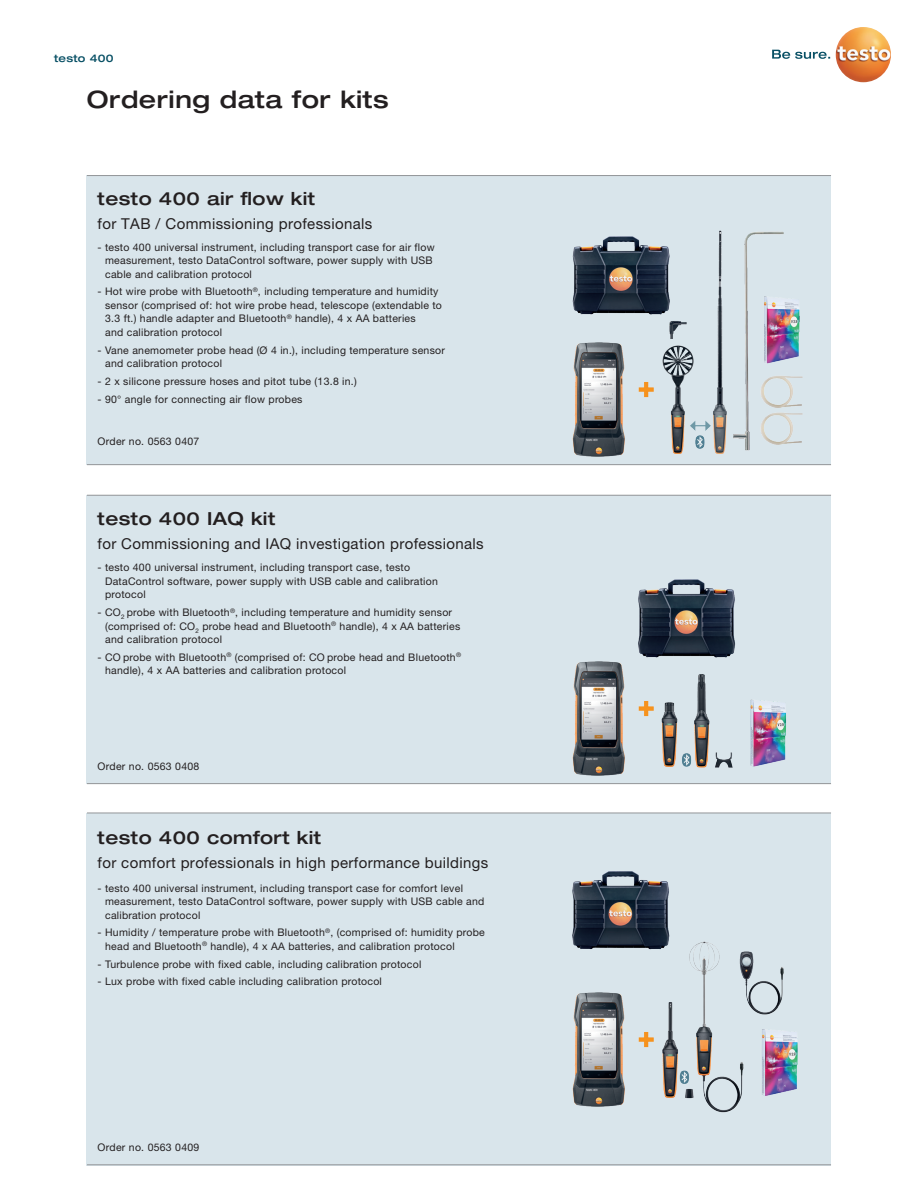
<style>
.page{position:relative;width:918px;height:1188px;background:#fff}
.page>*{position:absolute;margin:0;border:0;box-sizing:border-box;transform-origin:0 0}
.Headline_16pt{font:500 expanded 24px "Helvetica Neue LTW1 G";letter-spacing:.025em;color:#231f20}
.Headline_16pt-2{font:500 expanded 18px "Helvetica Neue LTW1 G";letter-spacing:.025em;color:#231f20}
.Headline_16pt-3{font:15px "Helvetica Neue LTW1 G";letter-spacing:.025em;color:#231f20}
.Subline{font:10.5px/13.5px "Helvetica Neue LTW1 G";letter-spacing:.025em;color:#231f20}
.Copy_7_pt{font:10.5px "Helvetica Neue LTW1 G";letter-spacing:.025em;color:#231f20}
.DS_Rubrik{font:500 expanded 10.5px "Helvetica Neue LTW1 G";letter-spacing:.025em;color:#074f64}
</style>
<div class="page">
<div style="left:87px;top:495px;width:744px;height:288px;background:#d9e5eb"></div>
<div style="left:87px;top:813px;width:744px;height:352px;background:#d9e5eb"></div>
<div style="left:87px;top:176px;width:744px;height:289px;background:#d9e5eb"></div>
<hr style="left:87px;top:175px;width:744px;height:1px;background:#939598">
<hr style="left:87px;top:495px;width:744px;height:1px;background:#939598">
<hr style="left:87px;top:813px;width:744px;height:1px;background:#939598">
<hr style="left:87px;top:464px;width:744px;height:1px;background:#939598">
<hr style="left:87px;top:783px;width:744px;height:1px;background:#939598">
<hr style="left:87px;top:1164px;width:744px;height:1px;background:#939598">
<img style="left:560px;top:230px;width:252px;height:235px">
<img style="left:572px;top:579px;width:214px;height:197px">
<img style="left:572px;top:871px;width:226px;height:242px">
<svg style="left:772px;top:50px;width:58px;height:9px"></svg>
<img style="left:836px;top:27px;width:55px;height:55px;border-radius:28px">
<p class="DS_Rubrik" style="left:54px;top:51px;width:61px">testo 400</p>
<p class="Headline_16pt" style="left:87px;top:84px;width:303px">Ordering data for kits</p>
<p class="Headline_16pt-2" style="left:98px;top:187px;width:219px">testo 400 air flow kit</p>
<p class="Headline_16pt-3" style="left:98px;top:215px;width:276px">for TAB / Commissioning professionals</p>
<p class="Subline" style="left:105px;top:240px;width:331px;text-indent:-8px">- testo 400 universal instrument, including transport case for air flow measurement, testo DataControl software, power supply with USB cable and calibration protocol</p>
<p class="Subline" style="left:105px;top:285px;width:338px;text-indent:-8px">- Hot wire probe with Bluetooth<sup>®</sup>, including temperature and humidity sensor (comprised of: hot wire probe head, telescope (extendable to 3.3 ft.) handle adapter and Bluetooth<sup>®</sup> handle), 4 x AA batteries<br>and calibration protocol</p>
<p class="Subline" style="left:105px;top:343px;width:341px;text-indent:-8px">- Vane anemometer probe head (Ø 4 in.), including temperature sensor and calibration protocol</p>
<p class="Subline" style="left:98px;top:374px;width:261px">- 2 x silicone pressure hoses and pitot tube (13.8 in.)</p>
<p class="Subline" style="left:98px;top:392px;width:206px">- 90° angle for connecting air flow probes</p>
<p class="Copy_7_pt" style="left:98px;top:434px;width:103px">Order no. 0563 0407</p>
<p class="Headline_16pt-2" style="left:98px;top:507px;width:179px">testo 400 IAQ kit</p>
<p class="Headline_16pt-3" style="left:98px;top:534px;width:388px">for Commissioning and IAQ investigation professionals</p>
<p class="Subline" style="left:105px;top:561px;width:334px;text-indent:-8px">- testo 400 universal instrument, including transport case, testo<br>DataControl software, power supply with USB cable and calibration protocol</p>
<p class="Subline" style="left:105px;top:605px;width:357px;text-indent:-8px">- CO<sub>2</sub> probe with Bluetooth<sup>®</sup>, including temperature and humidity sensor (comprised of: CO<sub>2</sub> probe head and Bluetooth<sup>®</sup> handle), 4 x AA batteries and calibration protocol</p>
<p class="Subline" style="left:105px;top:650px;width:357px;text-indent:-8px">- CO probe with Bluetooth<sup>®</sup> (comprised of: CO probe head and Bluetooth<sup>® </sup>handle), 4 x AA batteries and calibration protocol</p>
<p class="Copy_7_pt" style="left:98px;top:760px;width:103px">Order no. 0563 0408</p>
<p class="Headline_16pt-2" style="left:98px;top:826px;width:225px">testo 400 comfort kit</p>
<p class="Headline_16pt-3" style="left:98px;top:853px;width:392px">for comfort professionals in high performance buildings</p>
<p class="Subline" style="left:105px;top:881px;width:381px;text-indent:-8px">- testo 400 universal instrument, including transport case for comfort level measurement, testo DataControl software, power supply with USB cable and calibration protocol</p>
<p class="Subline" style="left:105px;top:926px;width:381px;text-indent:-8px">- Humidity / temperature probe with Bluetooth<sup>®</sup>, (comprised of: humidity probe head and Bluetooth<sup>®</sup> handle), 4 x AA batteries, and calibration protocol</p>
<p class="Subline" style="left:98px;top:957px;width:325px">- Turbulence probe with fixed cable, including calibration protocol</p>
<p class="Subline" style="left:98px;top:975px;width:286px">- Lux probe with fixed cable including calibration protocol</p>
<p class="Copy_7_pt" style="left:98px;top:1141px;width:103px">Order no. 0563 0409</p>
</div>
